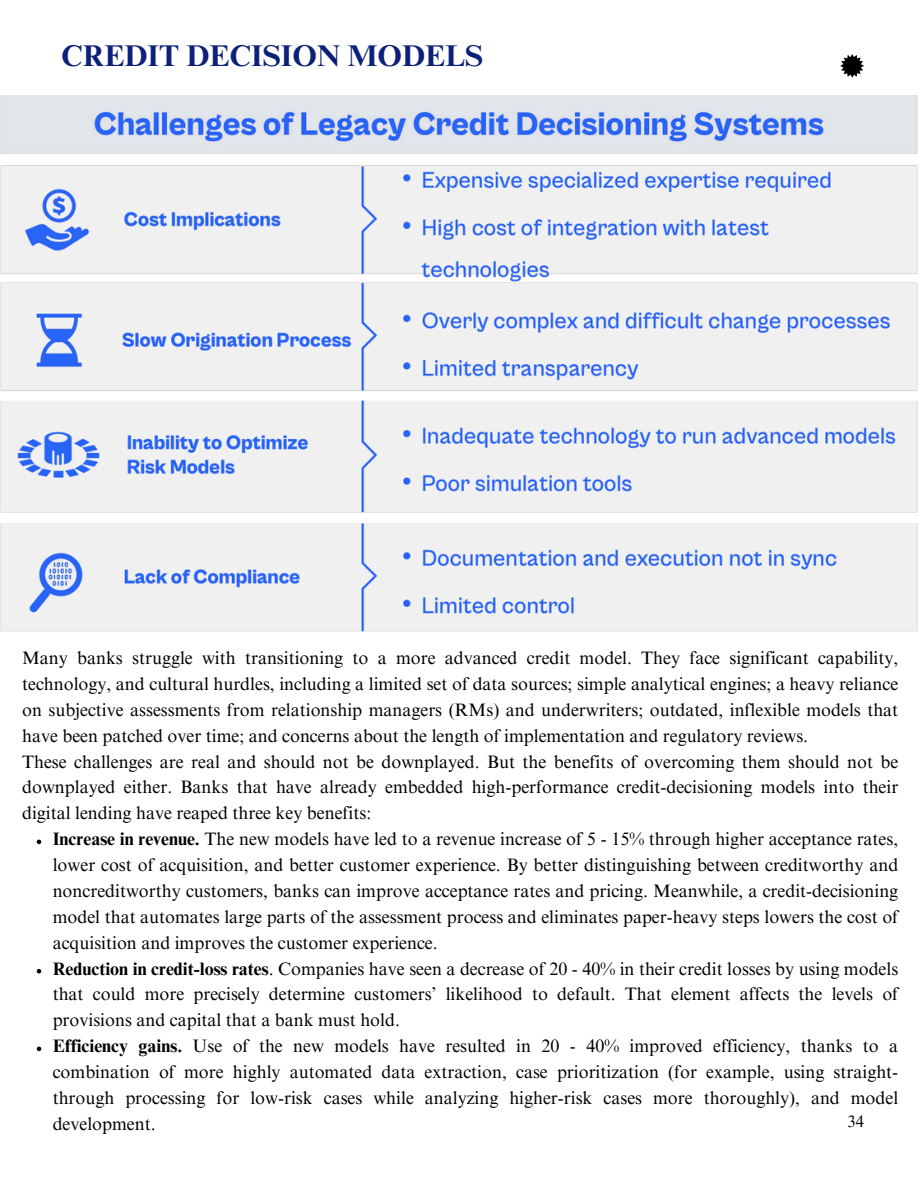
<style>
.page{position:relative;width:918px;height:1188px;background:#fff}
.page>*{position:absolute;margin:0;border:0;box-sizing:border-box;transform-origin:0 0}
.t1{font:700 30px "Times NRMT Pro";color:#0b2079}
.t2{font:18px/25.8px "Times NRMT Pro";color:#000001;text-align:justify}
.t3{font:16.5px "Times NRMT Pro";color:#000001}
.s1{font-weight:700}
</style>
<div class="page">
<img style="left:0;top:96px;width:918px;height:536px">
<svg style="left:840px;top:54px;width:24px;height:24px"></svg>
<svg style="left:37px;top:840px;width:4px;height:4px"></svg>
<svg style="left:37px;top:969px;width:4px;height:4px"></svg>
<svg style="left:37px;top:1047px;width:4px;height:4px"></svg>
<p class="t1" style="left:61px;top:45px;width:424px">CREDIT DECISION MODELS</p>
<h1 class="t2" style="left:22px;top:647px;width:878px">Many banks struggle with transitioning to a more advanced credit model. They face significant capability, technology, and cultural hurdles, including a limited set of data sources; simple analytical engines; a heavy reliance on subjective assessments from relationship managers (RMs) and underwriters; outdated, inflexible models that have been patched over time; and concerns about the length of implementation and regulatory reviews.</h1>
<p class="t2" style="left:22px;top:751px;width:878px">These challenges are real and should not be downplayed. But the benefits of overcoming them should not be downplayed either. Banks that have already embedded high-performance credit-decisioning models into their digital lending have reaped three key benefits:</p>
<p class="t2" style="left:53px;top:828px;width:847px"><span class="s1">Increase in revenue.</span> The new models have led to a revenue increase of 5 - 15% through higher acceptance rates, lower cost of acquisition, and better customer experience. By better distinguishing between creditworthy and noncreditworthy customers, banks can improve acceptance rates and pricing. Meanwhile, a credit-decisioning model that automates large parts of the assessment process and eliminates paper-heavy steps lowers the cost of acquisition and improves the customer experience.</p>
<p class="t2" style="left:53px;top:958px;width:847px"><span class="s1">Reduction in credit-loss rates</span>. Companies have seen a decrease of 20 - 40% in their credit losses by using models that could more precisely determine customers’ likelihood to default. That element affects the levels of provisions and capital that a bank must hold.</p>
<p class="t2" style="left:53px;top:1035px;width:847px"><span class="s1">Efficiency gains.</span> Use of the new models have resulted in 20 - 40% improved efficiency, thanks to a combination of more highly automated data extraction, case prioritization (for example, using straight&shy;through processing for low-risk cases while analyzing higher-risk cases more thoroughly), and model development.</p>
<p class="t3" style="left:847px;top:1115px;width:18px">34</p>
</div>
